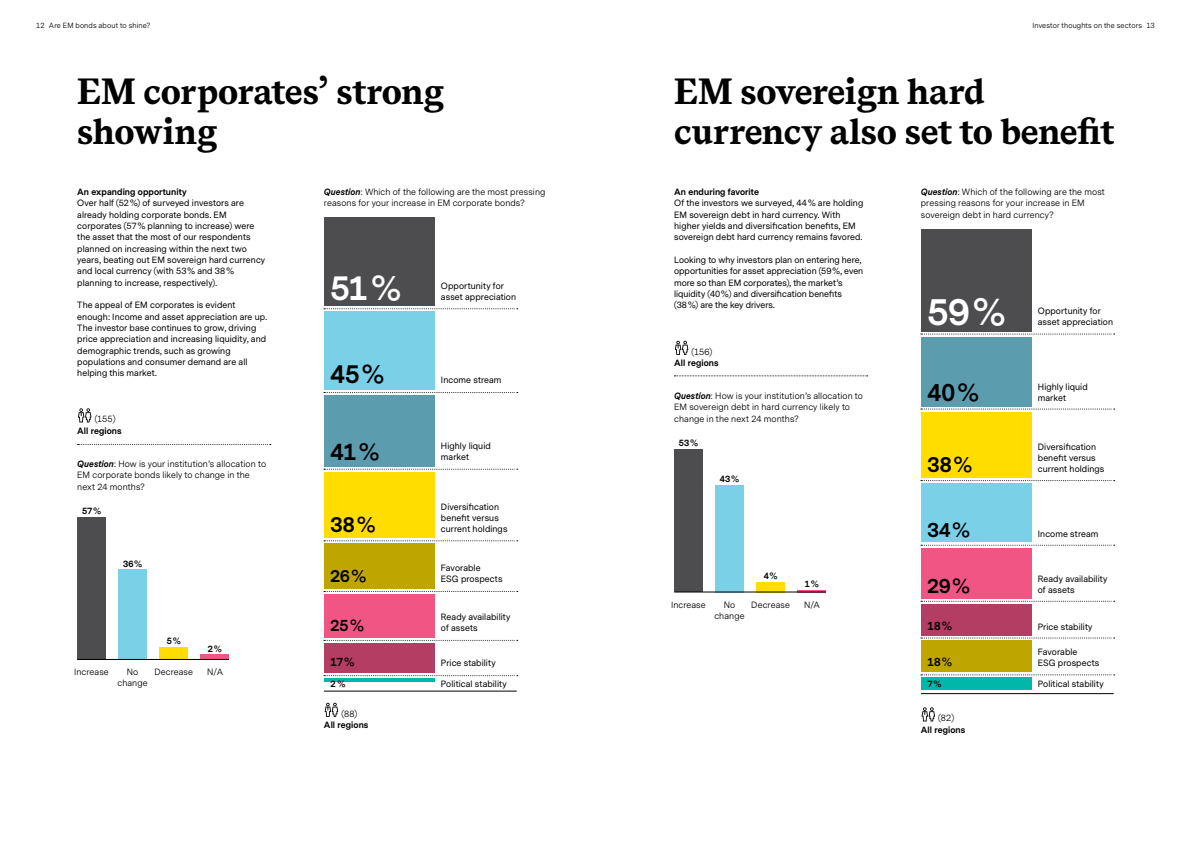
<style>
.page{position:relative;width:1191px;height:842px;background:#fff}
.page>*{position:absolute;margin:0;border:0;box-sizing:border-box;transform-origin:0 0}
.t1{font:700 35px "Vontobel Sans";color:#fff}
.t2{font:700 34px/40px "Vontobel Serif";letter-spacing:-.015em;color:#000}
.t3{font:700 32px "Vontobel Sans";color:#fff}
.t4{font:700 24px "Vontobel Sans";color:#000}
.t5{font:700 23px "Vontobel Sans";color:#000}
.t6{font:700 22px "Vontobel Sans";color:#000}
.t7{font:700 20px "Vontobel Sans";color:#000}
.t8{font:700 19px "Vontobel Sans";color:#000}
.t9{font:700 16px "Vontobel Sans";color:#000}
.t10{font:700 15px "Vontobel Sans";color:#000}
.t11{font:700 11px "Vontobel Sans";color:#000}
.t12{font:8.5px/11.3px "Vontobel Sans";letter-spacing:.01em;color:#000}
.t13{font:8.5px/11.3px "Vontobel Sans";letter-spacing:.01em;color:#000}
.t14{font:700 8.5px "Vontobel Sans";letter-spacing:.01em;color:#000}
.t15{font:7px "Vontobel Sans";letter-spacing:.02em;color:#000}
.s1{font-weight:700;font-style:italic}
</style>
<div class="page">
<div style="left:921px;top:678px;width:110px;height:12px;background:#00b7aa"></div>
<div style="left:921px;top:641px;width:110px;height:31px;background:#bfa500"></div>
<div style="left:921px;top:604px;width:110px;height:31px;background:#b33d63"></div>
<div style="left:921px;top:548px;width:110px;height:50px;background:#f05584"></div>
<div style="left:921px;top:483px;width:110px;height:59px;background:#79d0e7"></div>
<div style="left:921px;top:412px;width:110px;height:66px;background:#fd0"></div>
<div style="left:921px;top:337px;width:110px;height:69px;background:#5b9daf"></div>
<div style="left:921px;top:229px;width:110px;height:102px;background:#4d4d4f"></div>
<hr style="left:324px;top:678px;width:110px;height:4px;background:#00b7aa">
<div style="left:324px;top:643px;width:110px;height:30px;background:#b33d63"></div>
<div style="left:324px;top:594px;width:110px;height:44px;background:#f05584"></div>
<div style="left:324px;top:544px;width:110px;height:45px;background:#bfa500"></div>
<div style="left:324px;top:472px;width:110px;height:66px;background:#fd0"></div>
<div style="left:324px;top:395px;width:110px;height:71px;background:#5b9daf"></div>
<div style="left:324px;top:312px;width:110px;height:78px;background:#79d0e7"></div>
<div style="left:324px;top:218px;width:110px;height:88px;background:#4d4d4f"></div>
<svg style="left:324px;top:308px;width:194px;height:1px"></svg>
<svg style="left:324px;top:392px;width:194px;height:1px"></svg>
<svg style="left:324px;top:469px;width:194px;height:1px"></svg>
<svg style="left:324px;top:540px;width:194px;height:1px"></svg>
<svg style="left:324px;top:591px;width:194px;height:1px"></svg>
<svg style="left:324px;top:640px;width:194px;height:1px"></svg>
<svg style="left:324px;top:675px;width:194px;height:1px"></svg>
<hr style="left:324px;top:691px;width:193px;height:1px;background:#000">
<svg style="left:921px;top:334px;width:193px;height:1px"></svg>
<svg style="left:921px;top:409px;width:193px;height:1px"></svg>
<svg style="left:921px;top:480px;width:193px;height:1px"></svg>
<svg style="left:921px;top:545px;width:193px;height:1px"></svg>
<svg style="left:921px;top:601px;width:193px;height:1px"></svg>
<svg style="left:921px;top:638px;width:193px;height:1px"></svg>
<svg style="left:921px;top:675px;width:193px;height:1px"></svg>
<hr style="left:921px;top:693px;width:192px;height:1px;background:#000">
<svg style="left:674px;top:376px;width:193px;height:1px"></svg>
<hr style="left:797px;top:590px;width:29px;height:2px;background:#f05584">
<div style="left:756px;top:582px;width:28px;height:10px;background:#fd0"></div>
<div style="left:715px;top:485px;width:28px;height:107px;background:#79d0e7"></div>
<div style="left:674px;top:449px;width:28px;height:143px;background:#4d4d4f"></div>
<hr style="left:674px;top:592px;width:152px;height:1px;background:#000">
<svg style="left:77px;top:444px;width:194px;height:1px"></svg>
<div style="left:201px;top:655px;width:28px;height:5px;background:#f05584"></div>
<div style="left:159px;top:647px;width:29px;height:13px;background:#fd0"></div>
<div style="left:118px;top:570px;width:29px;height:90px;background:#79d0e7"></div>
<div style="left:77px;top:517px;width:29px;height:143px;background:#4d4d4f"></div>
<hr style="left:77px;top:659px;width:152px;height:1px;background:#000">
<svg style="left:921px;top:707px;width:14px;height:14px"></svg>
<svg style="left:325px;top:703px;width:13px;height:14px"></svg>
<svg style="left:78px;top:408px;width:13px;height:14px"></svg>
<svg style="left:675px;top:341px;width:13px;height:14px"></svg>
<p class="t15" style="left:36px;top:21px;width:116px">12 Are EM bonds about to shine?</p>
<p class="t15" style="left:1032px;top:21px;width:124px">Investor thoughts on the sectors 13</p>
<h2 class="t2" style="left:77px;top:73px;width:368px">EM corporates’ strong showing</h2>
<h2 class="t2" style="left:674px;top:73px;width:442px">EM sovereign hard currency also set to benefit</h2>
<p class="t14" style="left:77px;top:186px;width:111px">An expanding opportunity</p>
<p class="t12" style="left:77px;top:198px;width:189px">Over half (52%) of surveyed investors are already holding corporate bonds. EM corporates (57% planning to increase) were the asset that the most of our respondents planned on increasing within the next two years, beating out EM sovereign hard currency and local currency (with 53% and 38% planning to increase, respectively).</p>
<p class="t12" style="left:77px;top:300px;width:191px">The appeal of EM corporates is evident enough: Income and asset appreciation are up.<br>The investor base continues to grow, driving price appreciation and increasing liquidity, and demographic trends, such as growing populations and consumer demand are all helping this market.</p>
<p class="t13" style="left:324px;top:186px;width:223px"><span class="s1">Question</span>: Which of the following are the most pressing reasons for your increase in EM corporate bonds?</p>
<p class="t13" style="left:921px;top:186px;width:185px"><span class="s1">Question</span>: Which of the following are the most pressing reasons for your increase in EM sovereign debt in hard currency?</p>
<p class="t14" style="left:674px;top:186px;width:86px">An enduring favorite</p>
<p class="t12" style="left:674px;top:198px;width:191px">Of the investors we surveyed, 44% are holding EM sovereign debt in hard currency. With higher yields and diversification benefits, EM sovereign debt hard currency remains favored.</p>
<p class="t12" style="left:674px;top:254px;width:190px">Looking to why investors plan on entering here, opportunities for asset appreciation (59%, even more so than EM corporates), the market’s liquidity (40%) and diversification benefits (38%) are the key drivers.</p>
<h3 class="t3" style="left:330px;top:265px;width:71px">51%</h3>
<p class="t12" style="left:441px;top:281px;width:77px;line-height:11px">Opportunity for asset appreciation</p>
<h1 class="t1" style="left:927px;top:287px;width:79px">59%</h1>
<p class="t12" style="left:1037px;top:306px;width:77px;line-height:11px">Opportunity for asset appreciation</p>
<p class="t13" style="left:691px;top:346px;width:22px">(156)</p>
<p class="t14" style="left:674px;top:357px;width:46px">All regions</p>
<h3 class="t4" style="left:330px;top:357px;width:55px">45%</h3>
<p class="t12" style="left:441px;top:374px;width:62px">Income stream</p>
<h3 class="t5" style="left:927px;top:376px;width:52px">40%</h3>
<p class="t12" style="left:1037px;top:381px;width:51px;line-height:11px">Highly liquid market</p>
<p class="t13" style="left:674px;top:390px;width:190px"><span class="s1">Question</span>: How is your institution’s allocation to<br>EM sovereign debt in hard currency likely to change in the next 24 months?</p>
<p class="t13" style="left:95px;top:414px;width:22px">(155)</p>
<p class="t14" style="left:77px;top:425px;width:46px">All regions</p>
<p class="t13" style="left:77px;top:458px;width:190px"><span class="s1">Question</span>: How is your institution’s allocation to<br>EM corporate bonds likely to change in the next 24 months?</p>
<p class="t14" style="left:82px;top:505px;width:20px">57%</p>
<p class="t14" style="left:123px;top:557px;width:21px">36%</p>
<p class="t14" style="left:167px;top:635px;width:15px">5%</p>
<p class="t14" style="left:208px;top:643px;width:15px">2%</p>
<p class="t13" style="left:74px;top:666px;width:36px">Increase</p>
<p class="t13" style="left:117px;top:667px;width:32px;line-height:11px;text-align:center">No change</p>
<p class="t13" style="left:154px;top:666px;width:40px">Decrease</p>
<p class="t13" style="left:207px;top:666px;width:17px">N/A</p>
<h3 class="t6" style="left:330px;top:436px;width:50px">41%</h3>
<h3 class="t7" style="left:330px;top:510px;width:46px">38%</h3>
<h3 class="t9" style="left:330px;top:565px;width:37px">26%</h3>
<h3 class="t10" style="left:330px;top:615px;width:35px">25%</h3>
<p class="t11" style="left:330px;top:654px;width:25px">17%</p>
<p class="t14" style="left:330px;top:678px;width:16px">2 %</p>
<p class="t13" style="left:341px;top:708px;width:17px">(88)</p>
<p class="t14" style="left:324px;top:719px;width:46px">All regions</p>
<p class="t12" style="left:441px;top:441px;width:51px;line-height:11px">Highly liquid market</p>
<p class="t12" style="left:441px;top:501px;width:68px;line-height:11px">Diversification benefit versus current holdings</p>
<p class="t12" style="left:441px;top:563px;width:63px;line-height:11px">Favorable<br>ESG prospects</p>
<p class="t12" style="left:441px;top:612px;width:71px;line-height:11px">Ready availability of assets</p>
<p class="t12" style="left:441px;top:658px;width:56px">Price stability</p>
<p class="t12" style="left:441px;top:678px;width:67px">Political stability</p>
<p class="t14" style="left:679px;top:437px;width:20px">53%</p>
<p class="t14" style="left:720px;top:473px;width:21px">43%</p>
<p class="t14" style="left:763px;top:570px;width:15px">4%</p>
<p class="t14" style="left:805px;top:578px;width:15px">1%</p>
<p class="t13" style="left:671px;top:599px;width:36px">Increase</p>
<p class="t13" style="left:714px;top:599px;width:32px;line-height:11px;text-align:center">No change</p>
<p class="t13" style="left:751px;top:599px;width:40px">Decrease</p>
<p class="t13" style="left:804px;top:599px;width:17px">N/A</p>
<h3 class="t7" style="left:927px;top:451px;width:46px">38%</h3>
<h3 class="t8" style="left:927px;top:516px;width:44px">34%</h3>
<h3 class="t8" style="left:927px;top:572px;width:44px">29%</h3>
<p class="t11" style="left:927px;top:618px;width:26px">18%</p>
<p class="t11" style="left:927px;top:654px;width:26px">18%</p>
<p class="t14" style="left:927px;top:678px;width:15px">7%</p>
<p class="t13" style="left:938px;top:713px;width:17px">(82)</p>
<p class="t14" style="left:921px;top:723px;width:46px">All regions</p>
<p class="t12" style="left:1037px;top:442px;width:68px;line-height:11px">Diversification benefit versus current holdings</p>
<p class="t12" style="left:1037px;top:528px;width:62px">Income stream</p>
<p class="t12" style="left:1037px;top:573px;width:71px;line-height:11px">Ready availability of assets</p>
<p class="t12" style="left:1037px;top:621px;width:56px">Price stability</p>
<p class="t12" style="left:1037px;top:647px;width:63px;line-height:11px">Favorable<br>ESG prospects</p>
<p class="t12" style="left:1037px;top:679px;width:67px">Political stability</p>
</div>
